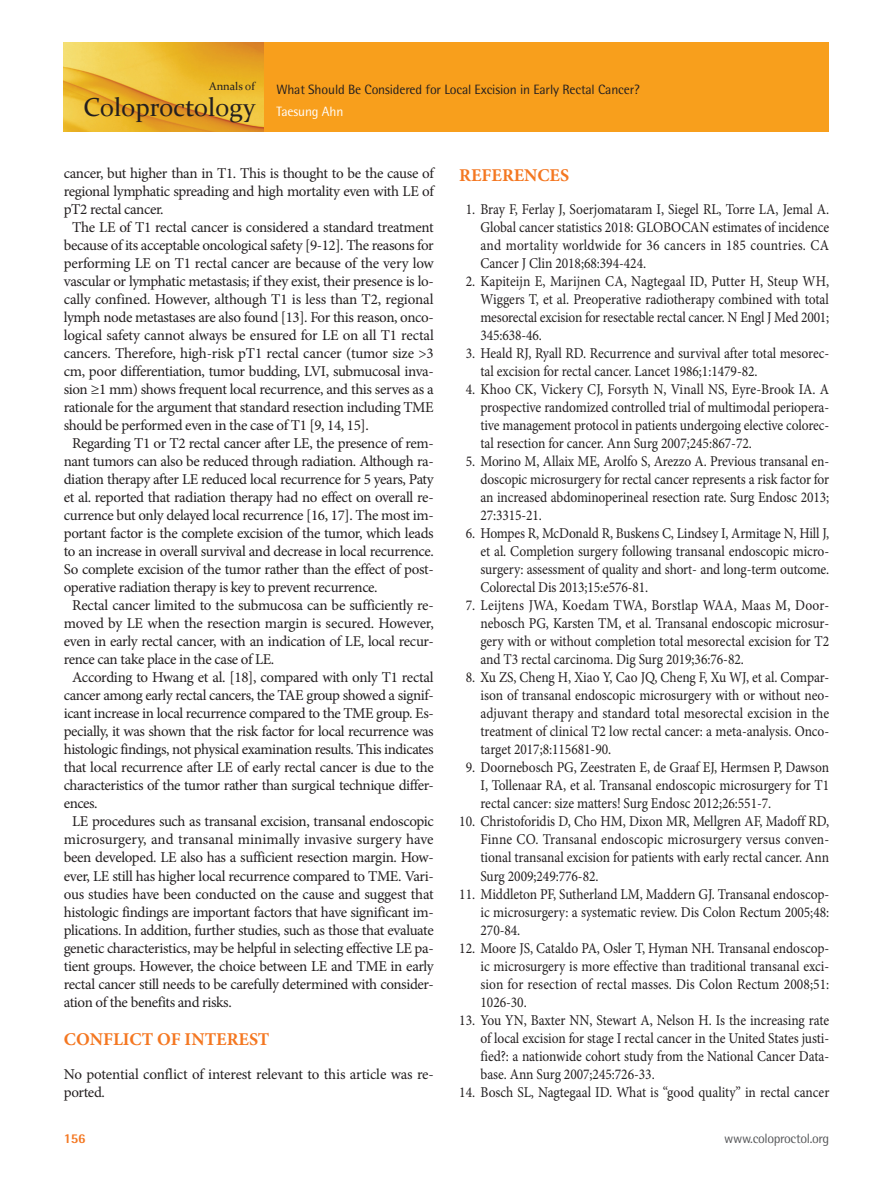
<style>
.page{position:relative;width:893px;height:1191px;background:#fff}
.page>*{position:absolute;margin:0;border:0;box-sizing:border-box;transform-origin:0 0}
.t1{font:25.95px "Constantia";color:#231f20}
.본문제목_대{font:700 18px "Minion Pro";color:#f47721}
.본문{font:15px/18px "Minion Pro";letter-spacing:-.025em;color:#231f20;text-align:justify}
.참고문헌1{font:15px/18px "Minion Pro";letter-spacing:-.005em;color:#231f20;text-align:justify;scale:.9 1}
.참고문헌2{font:15px/18px "Minion Pro";letter-spacing:-.005em;color:#231f20;text-align:justify;scale:.9 1}
.t2{font:13.5px "Rotis Semi Sans Std";letter-spacing:-.01em;color:#231f20}
.t3{font:13.5px "Rotis Semi Sans Std";letter-spacing:-.025em;color:#57585a}
.t4{font:13.5px "Rotis Semi Sans Std";letter-spacing:-.01em;color:#fff}
.t5{font:800 13.5px "Rotis Semi Sans Std";color:#f47721}
.t6{font:11.25px "Constantia";color:#231f20}
</style>
<div class="page">
<div style="left:264px;top:43px;width:565px;height:89px;background:#f89f1c"></div>
<img style="left:64px;top:43px;width:200px;height:89px">
<p class="t6" style="left:209px;top:79px;width:47px">Annals of</p>
<p class="t1" style="left:83px;top:90px;width:174px">Coloproctology</p>
<p class="t2" style="left:276px;top:81px;width:365px">What Should Be Considered for Local Excision in Early Rectal Cancer?</p>
<p class="t4" style="left:276px;top:103px;width:69px">Taesung Ahn</p>
<p class="본문" style="left:64px;top:164px;width:372px">cancer, but higher than in T1. This is thought to be the cause of regional lymphatic spreading and high mortality even with LE of pT2 rectal cancer.</p>
<p class="본문" style="left:64px;top:218px;width:372px;text-indent:9px">The LE of T1 rectal cancer is considered a standard treatment because of its acceptable oncological safety [9-12]. The reasons for performing LE on T1 rectal cancer are because of the very low vascular or lymphatic metastasis; if they exist, their presence is lo&shy;cally confined. However, although T1 is less than T2, regional lymph node metastases are also found [13]. For this reason, onco&shy;logical safety cannot always be ensured for LE on all T1 rectal cancers. Therefore, high-risk pT1 rectal cancer (tumor size &gt;3 cm, poor differentiation, tumor budding, LVI, submucosal inva&shy;sion ≥1 mm) shows frequent local recurrence, and this serves as a rationale for the argument that standard resection including TME should be performed even in the case of T1 [9, 14, 15].</p>
<p class="본문" style="left:64px;top:434px;width:371px;text-indent:9px">Regarding T1 or T2 rectal cancer after LE, the presence of rem&shy;nant tumors can also be reduced through radiation. Although ra&shy;diation therapy after LE reduced local recurrence for 5 years, Paty et al. reported that radiation therapy had no effect on overall re&shy;currence but only delayed local recurrence [16, 17]. The most im&shy;portant factor is the complete excision of the tumor, which leads to an increase in overall survival and decrease in local recurrence.<br>So complete excision of the tumor rather than the effect of post&shy;operative radiation therapy is key to prevent recurrence.</p>
<p class="본문" style="left:64px;top:596px;width:372px;text-indent:9px">Rectal cancer limited to the submucosa can be sufficiently re&shy;moved by LE when the resection margin is secured. However, even in early rectal cancer, with an indication of LE, local recur&shy;rence can take place in the case of LE.</p>
<p class="본문" style="left:64px;top:668px;width:372px;text-indent:9px">According to Hwang et al. [18], compared with only T1 rectal cancer among early rectal cancers, the TAE group showed a signif&shy;icant increase in local recurrence compared to the TME group. Es&shy;pecially, it was shown that the risk factor for local recurrence was histologic findings, not physical examination results. This indicates that local recurrence after LE of early rectal cancer is due to the characteristics of the tumor rather than surgical technique differ&shy;ences.</p>
<p class="본문" style="left:64px;top:812px;width:371px;text-indent:9px">LE procedures such as transanal excision, transanal endoscopic microsurgery, and transanal minimally invasive surgery have been developed. LE also has a sufficient resection margin. How&shy;ever, LE still has higher local recurrence compared to TME. Vari&shy;ous studies have been conducted on the cause and suggest that histologic findings are important factors that have significant im&shy;plications. In addition, further studies, such as those that evaluate genetic characteristics, may be helpful in selecting effective LE pa&shy;tient groups. However, the choice between LE and TME in early rectal cancer still needs to be carefully determined with consider&shy;ation of the benefits and risks.</p>
<p class="본문제목_대" style="left:64px;top:1026px;width:207px">CONFLICT OF INTEREST</p>
<p class="본문" style="left:64px;top:1064px;width:371px">No potential conflict of interest relevant to this article was re&shy;ported.</p>
<p class="본문제목_대" style="left:459px;top:162px;width:111px">REFERENCES</p>
<p class="참고문헌1" style="left:480px;top:200px;width:389px;text-indent:-15px">1. Bray F, Ferlay J, Soerjomataram I, Siegel RL, Torre LA, Jemal A.<br>Global cancer statistics 2018: GLOBOCAN estimates of incidence and mortality worldwide for 36 cancers in 185 countries. CA Cancer J Clin 2018;68:394-424.</p>
<p class="참고문헌1" style="left:480px;top:272px;width:389px;text-indent:-15px">2. Kapiteijn E, Marijnen CA, Nagtegaal ID, Putter H, Steup WH, Wiggers T, et al. Preoperative radiotherapy combined with total mesorectal excision for resectable rectal cancer. N Engl J Med 2001; 345:638-46.</p>
<p class="참고문헌1" style="left:480px;top:344px;width:389px;text-indent:-15px">3. Heald RJ, Ryall RD. Recurrence and survival after total mesorec&shy;tal excision for rectal cancer. Lancet 1986;1:1479-82.</p>
<p class="참고문헌1" style="left:480px;top:380px;width:389px;text-indent:-15px">4. Khoo CK, Vickery CJ, Forsyth N, Vinall NS, Eyre-Brook IA. A prospective randomized controlled trial of multimodal periopera&shy;tive management protocol in patients undergoing elective colorec&shy;tal resection for cancer. Ann Surg 2007;245:867-72.</p>
<p class="참고문헌1" style="left:480px;top:452px;width:389px;text-indent:-15px">5. Morino M, Allaix ME, Arolfo S, Arezzo A. Previous transanal en&shy;doscopic microsurgery for rectal cancer represents a risk factor for an increased abdominoperineal resection rate. Surg Endosc 2013; 27:3315-21.</p>
<p class="참고문헌1" style="left:480px;top:524px;width:389px;text-indent:-15px">6. Hompes R, McDonald R, Buskens C, Lindsey I, Armitage N, Hill J, et al. Completion surgery following transanal endoscopic micro&shy;surgery: assessment of quality and short- and long-term outcome.<br>Colorectal Dis 2013;15:e576-81.</p>
<p class="참고문헌1" style="left:480px;top:596px;width:389px;text-indent:-15px">7. Leijtens JWA, Koedam TWA, Borstlap WAA, Maas M, Door&shy;nebosch PG, Karsten TM, et al. Transanal endoscopic microsur&shy;gery with or without completion total mesorectal excision for T2 and T3 rectal carcinoma. Dig Surg 2019;36:76-82.</p>
<p class="참고문헌1" style="left:480px;top:668px;width:389px;text-indent:-15px">8. Xu ZS, Cheng H, Xiao Y, Cao JQ, Cheng F, Xu WJ, et al. Compar&shy;ison of transanal endoscopic microsurgery with or without neo&shy;adjuvant therapy and standard total mesorectal excision in the treatment of clinical T2 low rectal cancer: a meta-analysis. Onco&shy;target 2017;8:115681-90.</p>
<p class="참고문헌1" style="left:480px;top:758px;width:389px;text-indent:-15px">9. Doornebosch PG, Zeestraten E, de Graaf EJ, Hermsen P, Dawson I, Tollenaar RA, et al. Transanal endoscopic microsurgery for T1 rectal cancer: size matters! Surg Endosc 2012;26:551-7.</p>
<p class="참고문헌2" style="left:480px;top:812px;width:389px;text-indent:-21px">10. Christoforidis D, Cho HM, Dixon MR, Mellgren AF, Madoff RD, Finne CO. Transanal endoscopic microsurgery versus conven&shy;tional transanal excision for patients with early rectal cancer. Ann Surg 2009;249:776-82.</p>
<p class="참고문헌2" style="left:480px;top:884px;width:389px;text-indent:-21px">11. Middleton PF, Sutherland LM, Maddern GJ. Transanal endoscop&shy;ic microsurgery: a systematic review. Dis Colon Rectum 2005;48:<br>270-84.</p>
<p class="참고문헌2" style="left:480px;top:938px;width:389px;text-indent:-21px">12. Moore JS, Cataldo PA, Osler T, Hyman NH. Transanal endoscop&shy;ic microsurgery is more effective than traditional transanal exci&shy;sion for resection of rectal masses. Dis Colon Rectum 2008;51:<br>1026-30.</p>
<p class="참고문헌2" style="left:480px;top:1010px;width:389px;text-indent:-21px">13. You YN, Baxter NN, Stewart A, Nelson H. Is the increasing rate of local excision for stage I rectal cancer in the United States justi&shy;fied?: a nationwide cohort study from the National Cancer Data&shy;base. Ann Surg 2007;245:726-33.</p>
<p class="참고문헌2" style="left:459px;top:1082px;width:413px">14. Bosch SL, Nagtegaal ID. What is “good quality” in rectal cancer</p>
<p class="t5" style="left:64px;top:1129px;width:23px">156</p>
<p class="t3" style="left:724px;top:1130px;width:106px">www.coloproctol.org</p>
</div>
